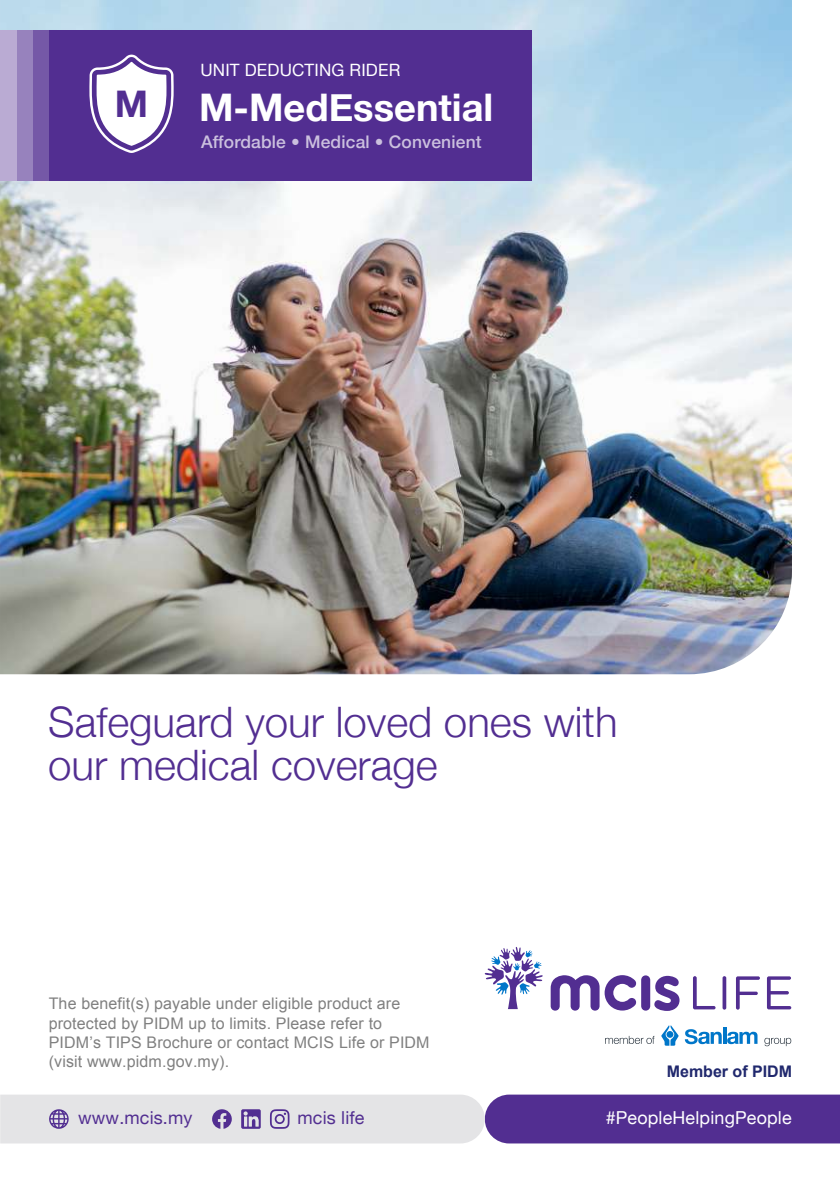
<style>
.page{position:relative;width:840px;height:1191px;background:#fff}
.page>*{position:absolute;margin:0;border:0;box-sizing:border-box;transform-origin:0 0}
.t1{font:300 42px/43.6px "Helvetica Neue";color:#522e91}
.t2{font:700 38px "Helvetica Neue";color:#fff}
.t3{font:700 36.6px "Helvetica Neue";color:#522e91}
.t4{font:17.8px "Helvetica Neue";letter-spacing:.01em;color:#fff}
.t5{font:17.8px "Helvetica Neue";letter-spacing:.01em;color:#522e91}
.t6{font:500 17.4px "Helvetica Neue";letter-spacing:.01em;color:#cbc0de}
.t7{font:17px "Helvetica Neue";letter-spacing:.01em;color:#fff}
.t8{font:16px/19.2px "Arial";letter-spacing:.01em;color:#808080}
.t9{font:700 16px "Arial";color:#20286d}
</style>
<div class="page">
<img style="left:0;top:0;width:791px;height:674px">
<svg style="left:0;top:1094px;width:839px;height:49px;background:#a696c2"></svg>
<div style="left:640px;top:975px;width:10px;height:35px;background:#522e91;border-radius:5px"></div>
<svg style="left:654px;top:975px;width:25px;height:36px"></svg>
<svg style="left:550px;top:975px;width:86px;height:35px"></svg>
<svg style="left:484px;top:947px;width:59px;height:62px"></svg>
<svg style="left:693px;top:976px;width:22px;height:33px"></svg>
<hr style="left:722px;top:976px;width:3px;height:33px;background:#522e91;border-radius:2px">
<svg style="left:736px;top:976px;width:23px;height:33px"></svg>
<svg style="left:767px;top:976px;width:23px;height:33px"></svg>
<hr style="left:722px;top:1027px;width:3px;height:16px;background:#0076c9">
<svg style="left:684px;top:1029px;width:73px;height:15px"></svg>
<svg style="left:661px;top:1025px;width:17px;height:20px"></svg>
<svg style="left:605px;top:1036px;width:49px;height:8px"></svg>
<svg style="left:764px;top:1037px;width:26px;height:9px"></svg>
<div style="left:0;top:30px;width:531px;height:151px;background:#522e91"></div>
<div style="left:33px;top:30px;width:16px;height:151px;background:#7558a7"></div>
<div style="left:16px;top:30px;width:17px;height:151px;background:#9782bd"></div>
<div style="left:0;top:30px;width:16px;height:151px;background:#baabd3"></div>
<svg style="left:85px;top:0;width:97px;height:153px"></svg>
<svg style="left:211px;top:1109px;width:20px;height:19px"></svg>
<svg style="left:240px;top:1109px;width:20px;height:19px"></svg>
<svg style="left:269px;top:1109px;width:20px;height:19px"></svg>
<p class="t7" style="left:200px;top:58px;width:201px">UNIT DEDUCTING RIDER</p>
<h3 class="t3" style="left:115px;top:75px;width:35px">M</h3>
<h2 class="t2" style="left:199px;top:78px;width:296px">M-MedEssential</h2>
<p class="t6" style="left:201px;top:128px;width:282px">Affordable • Medical • Convenient</p>
<h1 class="t1" style="left:48px;top:697px;width:570px">Safeguard your loved ones with our medical coverage</h1>
<p class="t8" style="left:49px;top:994px;width:382px">The benefit(s) payable under eligible product are protected by PIDM up to limits. Please refer to PIDM’s TIPS Brochure or contact MCIS Life or PIDM (visit www.pidm.gov.my).</p>
<p class="t9" style="left:666px;top:1061px;width:127px">Member of PIDM</p>
<p class="t5" style="left:78px;top:1104px;width:116px">www.mcis.my</p>
<p class="t5" style="left:297px;top:1104px;width:68px">mcis life</p>
<p class="t4" style="left:605px;top:1104px;width:187px">#PeopleHelpingPeople</p>
</div>
